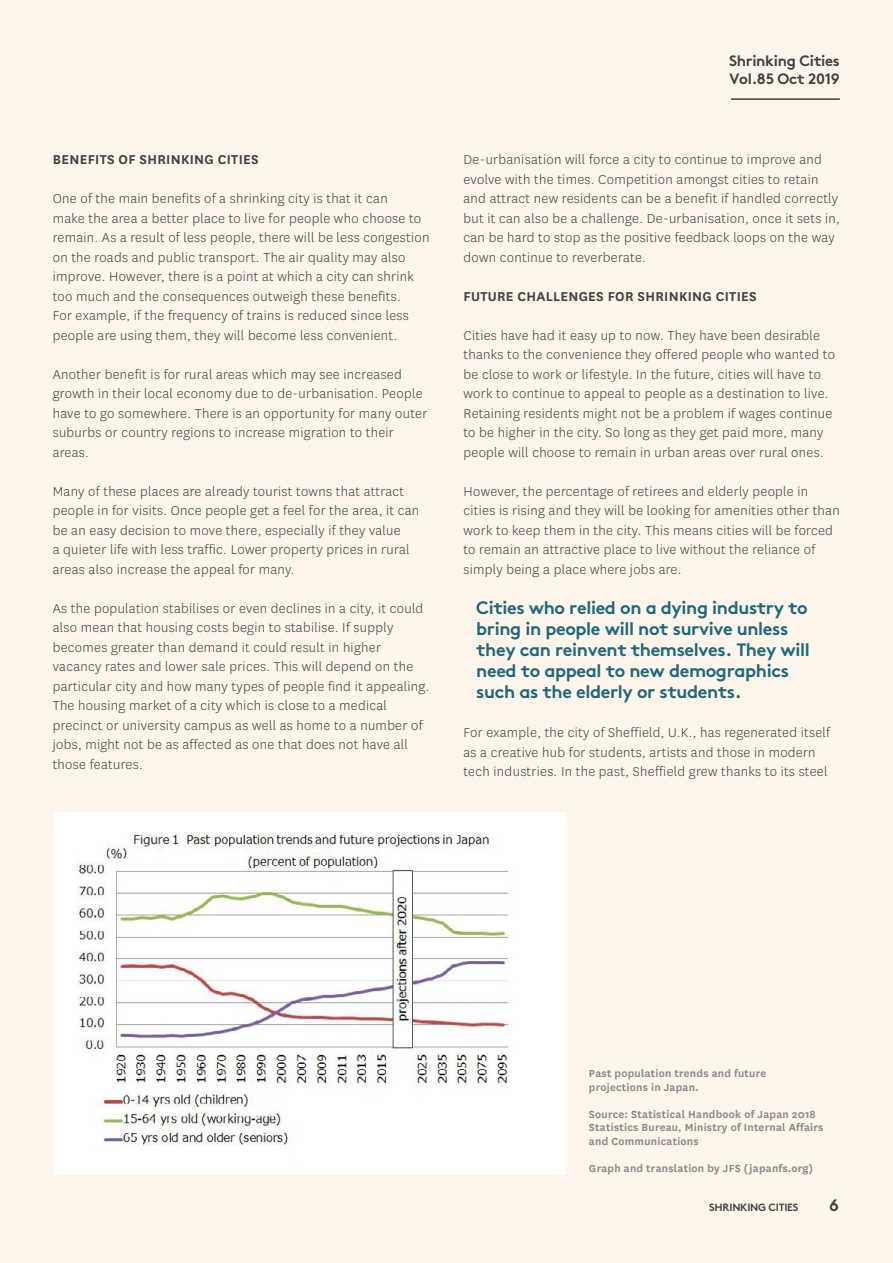
<style>
.page{position:relative;width:893px;height:1263px;background:#fff5ea}
.page>*{position:absolute;margin:0;border:0;box-sizing:border-box;transform-origin:0 0}
.t1{font:700 18px/21px "AS Brown Pro";letter-spacing:-.02em;color:#1e697d}
.t2{font:700 16.5px "AS Brown Pro";color:#414042}
.t3{font:300 15px/19.5px "National";letter-spacing:.02em;color:#414042}
.t4{font:600 15px "National";letter-spacing:.02em;color:#414042}
.t5{font:700 15px/18px "AS Brown Pro";letter-spacing:-.02em;color:#414042}
.t6{font:600 12px/13.5px "National";letter-spacing:.02em;color:#8a8889}
.t7{font:700 10.5px "AS Brown Pro";letter-spacing:-.02em;color:#414042}
</style>
<div class="page">
<hr style="left:731px;top:98px;width:109px;height:2px;background:#414042">
<div style="left:53px;top:812px;width:513px;height:363px;background:#fff"></div>
<img style="left:77px;top:832px;width:432px;height:313px">
<p class="t4" style="left:53px;top:149px;width:207px">BENEFITS OF SHRINKING CITIES</p>
<p class="t3" style="left:53px;top:189px;width:378px">One of the main benefits of a shrinking city is that it can<br>make the area a better place to live for people who choose to remain. As a result of less people, there will be less congestion on the roads and public transport. The air quality may also improve. However, there is a point at which a city can shrink too much and the consequences outweigh these benefits.<br>For example, if the frequency of trains is reduced since less people are using them, they will become less convenient.</p>
<p class="t3" style="left:53px;top:364px;width:376px">Another benefit is for rural areas which may see increased growth in their local economy due to de-urbanisation. People have to go somewhere. There is an opportunity for many outer suburbs or country regions to increase migration to their areas.</p>
<p class="t3" style="left:53px;top:481px;width:368px">Many of these places are already tourist towns that attract people in for visits. Once people get a feel for the area, it can be an easy decision to move there, especially if they value<br>a quieter life with less traffic. Lower property prices in rural areas also increase the appeal for many.</p>
<p class="t3" style="left:53px;top:598px;width:378px">As the population stabilises or even declines in a city, it could also mean that housing costs begin to stabilise. If supply becomes greater than demand it could result in higher vacancy rates and lower sale prices. This will depend on the particular city and how many types of people find it appealing.<br>The housing market of a city which is close to a medical precinct or university campus as well as home to a number of jobs, might not be as affected as one that does not have all those features.</p>
<p class="t5" style="left:729px;top:50px;width:112px">Shrinking Cities<br>Vol.85 Oct 2019</p>
<p class="t3" style="left:463px;top:150px;width:378px">De-urbanisation will force a city to continue to improve and evolve with the times. Competition amongst cities to retain and attract new residents can be a benefit if handled correctly but it can also be a challenge. De-urbanisation, once it sets in, can be hard to stop as the positive feedback loops on the way down continue to reverberate.</p>
<p class="t4" style="left:463px;top:286px;width:295px">FUTURE CHALLENGES FOR SHRINKING CITIES</p>
<p class="t3" style="left:463px;top:325px;width:373px">Cities have had it easy up to now. They have been desirable thanks to the convenience they offered people who wanted to be close to work or lifestyle. In the future, cities will have to work to continue to appeal to people as a destination to live.<br>Retaining residents might not be a problem if wages continue to be higher in the city. So long as they get paid more, many people will choose to remain in urban areas over rural ones.</p>
<p class="t3" style="left:463px;top:481px;width:378px">However, the percentage of retirees and elderly people in cities is rising and they will be looking for amenities other than work to keep them in the city. This means cities will be forced to remain an attractive place to live without the reliance of simply being a place where jobs are.</p>
<p class="t1" style="left:476px;top:596px;width:335px">Cities who relied on a dying industry to bring in people will not survive unless they can reinvent themselves. They will need to appeal to new demographics such as the elderly or students.</p>
<p class="t3" style="left:463px;top:723px;width:368px">For example, the city of Sheffield, U.K., has regenerated itself as a creative hub for students, artists and those in modern tech industries. In the past, Sheffield grew thanks to its steel</p>
<p class="t6" style="left:589px;top:1066px;width:179px">Past population trends and future projections in Japan.</p>
<p class="t6" style="left:589px;top:1106px;width:236px">Source: Statistical Handbook of Japan 2018<br>Statistics Bureau, Ministry of Internal Affairs and Communications</p>
<p class="t6" style="left:589px;top:1160px;width:226px">Graph and translation by JFS (japanfs.org)</p>
<p class="t7" style="left:709px;top:1199px;width:91px">SHRINKING CITIES</p>
<p class="t2" style="left:829px;top:1192px;width:11px">6</p>
</div>
